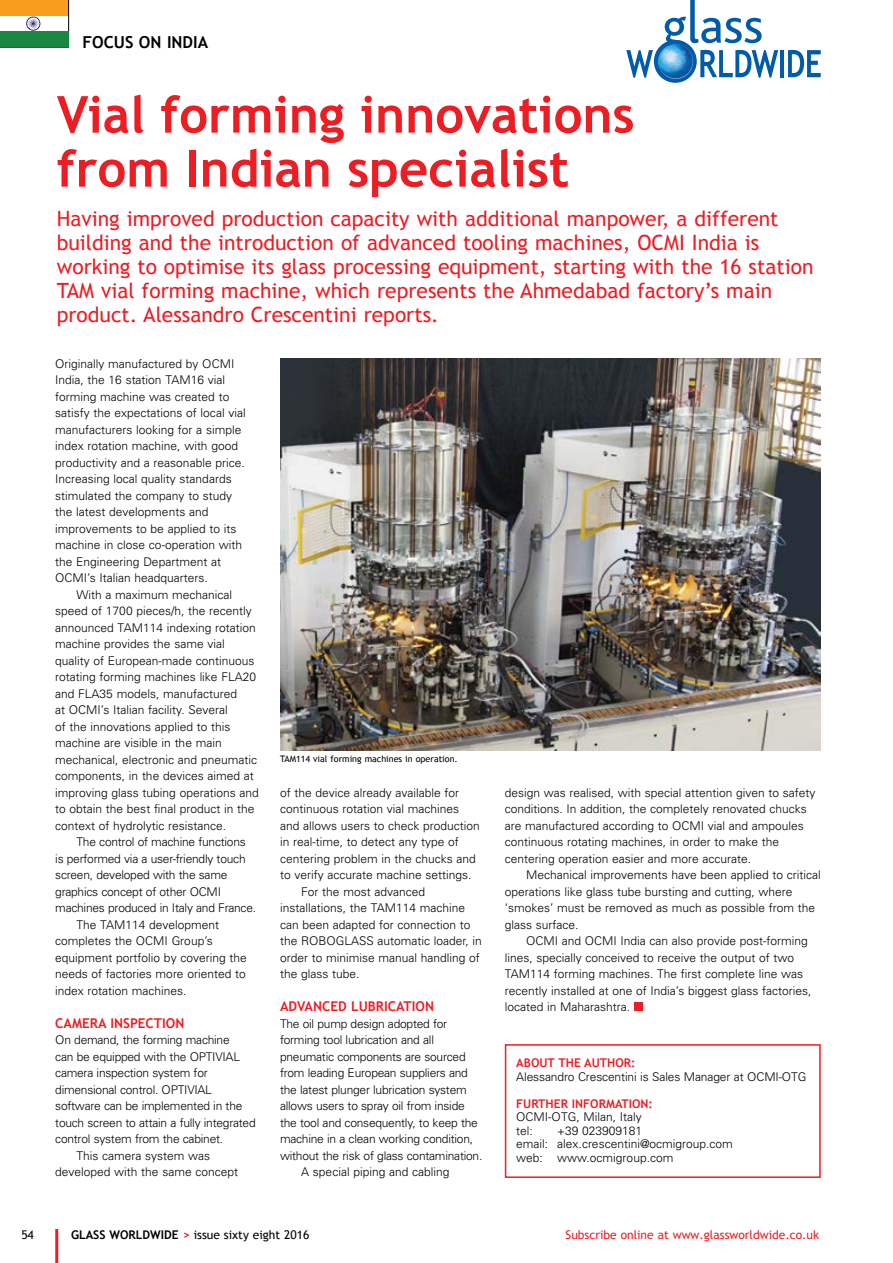
<style>
.page{position:relative;width:893px;height:1263px;background:#fff}
.page>*{position:absolute;margin:0;border:0;box-sizing:border-box;transform-origin:0 0}
.t1{font:700 51px/54px "Trebuchet MS";color:#ed1d24}
.t2{font:21px/24px "Trebuchet MS";color:#ed1d24}
.t3{font:700 16.5px "Trebuchet MS";color:#000}
.t4{font:700 13.5px "Trebuchet MS";color:#ed1d24}
.t5{font:300 12px/16.5px "Univers";color:#000}
.t6{font:300 12px "Univers";letter-spacing:-.02em;color:#000}
.t7{font:12px "Trebuchet MS";color:#ed1d24}
.t8{font:12px "Trebuchet MS";color:#000}
.t9{font:700 12px "Trebuchet MS";color:#ed1d24}
.t10{font:9px "Trebuchet MS";color:#000}
.s1{font-weight:700}
.s2{font-weight:700;color:#ed1d24}
</style>
<div class="page">
<img style="left:280px;top:359px;width:541px;height:391px">
<hr style="left:55px;top:1229px;width:3px;height:34px;background:#ed1d24">
<div style="left:634px;top:1002px;width:8px;height:9px;background:#ed1d24"></div>
<svg style="left:0;top:0;width:69px;height:48px"></svg>
<div style="left:505px;top:1044px;width:316px;height:134px;border:2px solid #ed1d24"></div>
<svg style="left:654px;top:40px;width:43px;height:43px"></svg>
<svg style="left:626px;top:50px;width:27px;height:28px"></svg>
<hr style="left:780px;top:50px;width:4px;height:27px;background:#005baa">
<svg style="left:788px;top:50px;width:33px;height:27px"></svg>
<svg style="left:663px;top:0;width:115px;height:78px"></svg>
<svg style="left:656px;top:42px;width:39px;height:39px"></svg>
<img style="left:658px;top:44px;width:34px;height:35px;border-radius:17px">
<h3 class="t3" style="left:82px;top:32px;width:127px">FOCUS ON INDIA</h3>
<h1 class="t1" style="left:57px;top:88px;width:579px">Vial forming innovations from Indian specialist</h1>
<p class="t2" style="left:57px;top:206px;width:758px">Having improved production capacity with additional manpower, a different building and the introduction of advanced tooling machines, OCMI India is working to optimise its glass processing equipment, starting with the 16 station TAM vial forming machine, which represents the Ahmedabad factory’s main product. Alessandro Crescentini reports.</p>
<p class="t5" style="left:55px;top:355px;width:192px">Originally manufactured by OCMI India, the 16 station TAM16 vial forming machine was created to satisfy the expectations of local vial manufacturers looking for a simple index rotation machine, with good productivity and a reasonable price.<br>Increasing local quality standards stimulated the company to study the latest developments and improvements to be applied to its machine in close co-operation with the Engineering Department at OCMI’s Italian headquarters.</p>
<p class="t5" style="left:55px;top:586px;width:205px;text-indent:21px">With a maximum mechanical speed of 1700 pieces/h, the recently announced TAM114 indexing rotation machine provides the same vial quality of European-made continuous rotating forming machines like FLA20 and FLA35 models, manufactured<br>at OCMI’s Italian facility. Several<br>of the innovations applied to this machine are visible in the main mechanical, electronic and pneumatic components, in the devices aimed at improving glass tubing operations and to obtain the best final product in the context of hydrolytic resistance.</p>
<p class="t6" style="left:77px;top:835px;width:171px">The control of machine functions</p>
<p class="t6" style="left:55px;top:851px;width:192px">is performed via a user-friendly touch</p>
<p class="t6" style="left:55px;top:868px;width:174px">screen, developed with the same</p>
<p class="t6" style="left:55px;top:884px;width:167px">graphics concept of other OCMI</p>
<p class="t6" style="left:55px;top:901px;width:202px">machines produced in Italy and France.</p>
<p class="t5" style="left:77px;top:916px;width:144px">The TAM114 development</p>
<p class="t5" style="left:55px;top:933px;width:159px">completes the OCMI Group’s</p>
<p class="t5" style="left:55px;top:949px;width:193px">equipment portfolio by covering the</p>
<p class="t5" style="left:55px;top:966px;width:192px">needs of factories more oriented to</p>
<p class="t5" style="left:55px;top:982px;width:133px">index rotation machines.</p>
<p class="t4" style="left:55px;top:1014px;width:131px">CAMERA INSPECTION</p>
<p class="t6" style="left:55px;top:1033px;width:176px">On demand, the forming machine</p>
<p class="t6" style="left:55px;top:1049px;width:186px">can be equipped with the OPTIVIAL</p>
<p class="t6" style="left:55px;top:1066px;width:154px">camera inspection system for</p>
<p class="t6" style="left:55px;top:1082px;width:158px">dimensional control. OPTIVIAL</p>
<p class="t6" style="left:55px;top:1099px;width:189px">software can be implemented in the</p>
<p class="t6" style="left:55px;top:1115px;width:202px">touch screen to attain a fully integrated</p>
<p class="t6" style="left:55px;top:1132px;width:169px">control system from the cabinet.</p>
<p class="t5" style="left:77px;top:1147px;width:135px">This camera system was</p>
<p class="t5" style="left:55px;top:1164px;width:184px">developed with the same concept</p>
<p class="t10" style="left:280px;top:753px;width:179px">TAM114 vial forming machines in operation.</p>
<p class="t5" style="left:280px;top:784px;width:181px">of the device already available for</p>
<p class="t5" style="left:280px;top:801px;width:181px">continuous rotation vial machines</p>
<p class="t5" style="left:280px;top:817px;width:201px">and allows users to check production</p>
<p class="t5" style="left:280px;top:834px;width:180px">in real-time, to detect any type of</p>
<p class="t5" style="left:280px;top:850px;width:197px">centering problem in the chucks and</p>
<p class="t5" style="left:280px;top:867px;width:193px">to verify accurate machine settings.</p>
<p class="t5" style="left:301px;top:883px;width:125px">For the most advanced</p>
<p class="t5" style="left:280px;top:900px;width:187px">installations, the TAM114 machine</p>
<p class="t5" style="left:280px;top:916px;width:192px">can been adapted for connection to</p>
<p class="t5" style="left:280px;top:933px;width:203px">the ROBOGLASS automatic loader, in</p>
<p class="t5" style="left:280px;top:949px;width:201px">order to minimise manual handling of</p>
<p class="t5" style="left:280px;top:966px;width:81px">the glass tube.</p>
<p class="t4" style="left:280px;top:998px;width:155px">ADVANCED LUBRICATION</p>
<p class="t6" style="left:280px;top:1016px;width:169px">The oil pump design adopted for</p>
<p class="t6" style="left:280px;top:1033px;width:155px">forming tool lubrication and all</p>
<p class="t6" style="left:280px;top:1049px;width:187px">pneumatic components are sourced</p>
<p class="t6" style="left:280px;top:1066px;width:189px">from leading European suppliers and</p>
<p class="t6" style="left:280px;top:1082px;width:188px">the latest plunger lubrication system</p>
<p class="t6" style="left:280px;top:1099px;width:186px">allows users to spray oil from inside</p>
<p class="t6" style="left:280px;top:1115px;width:199px">the tool and consequently, to keep the</p>
<p class="t6" style="left:280px;top:1132px;width:195px">machine in a clean working condition,</p>
<p class="t6" style="left:280px;top:1148px;width:204px">without the risk of glass contamination.</p>
<p class="t5" style="left:301px;top:1164px;width:150px">A special piping and cabling</p>
<p class="t5" style="left:505px;top:784px;width:312px">design was realised, with special attention given to safety conditions. In addition, the completely renovated chucks are manufactured according to OCMI vial and ampoules continuous rotating machines, in order to make the centering operation easier and more accurate.</p>
<p class="t5" style="left:505px;top:867px;width:317px;text-indent:21px">Mechanical improvements have been applied to critical operations like glass tube bursting and cutting, where ‘smokes’ must be removed as much as possible from the glass surface.</p>
<p class="t5" style="left:505px;top:933px;width:308px;text-indent:21px">OCMI and OCMI India can also provide post-forming lines, specially conceived to receive the output of two TAM114 forming machines. The first complete line was recently installed at one of India’s biggest glass factories, located in Maharashtra.</p>
<p class="t9" style="left:516px;top:1055px;width:121px">ABOUT THE AUTHOR:</p>
<p class="t5" style="left:516px;top:1068px;width:292px">Alessandro Crescentini is Sales Manager at OCMI-OTG</p>
<p class="t9" style="left:516px;top:1096px;width:138px">FURTHER INFORMATION:</p>
<p class="t5" style="left:516px;top:1110px;width:127px;line-height:13.5px">OCMI-OTG, Milan, Italy tel:</p>
<p class="t5" style="left:516px;top:1124px;width:218px;line-height:13.5px;text-indent:41px">+39 023909181<br>email: alex.crescentini@ocmigroup.com web: www.ocmigroup.com</p>
<p class="t8" style="left:21px;top:1228px;width:14px">54</p>
<p class="t8" style="left:71px;top:1228px;width:240px"><span class="s1">GLASS WORLDWIDE</span> <span class="s2">&gt;</span> issue sixty eight 2016</p>
<p class="t7" style="left:566px;top:1228px;width:255px">Subscribe online at www.glassworldwide.co.uk</p>
</div>
